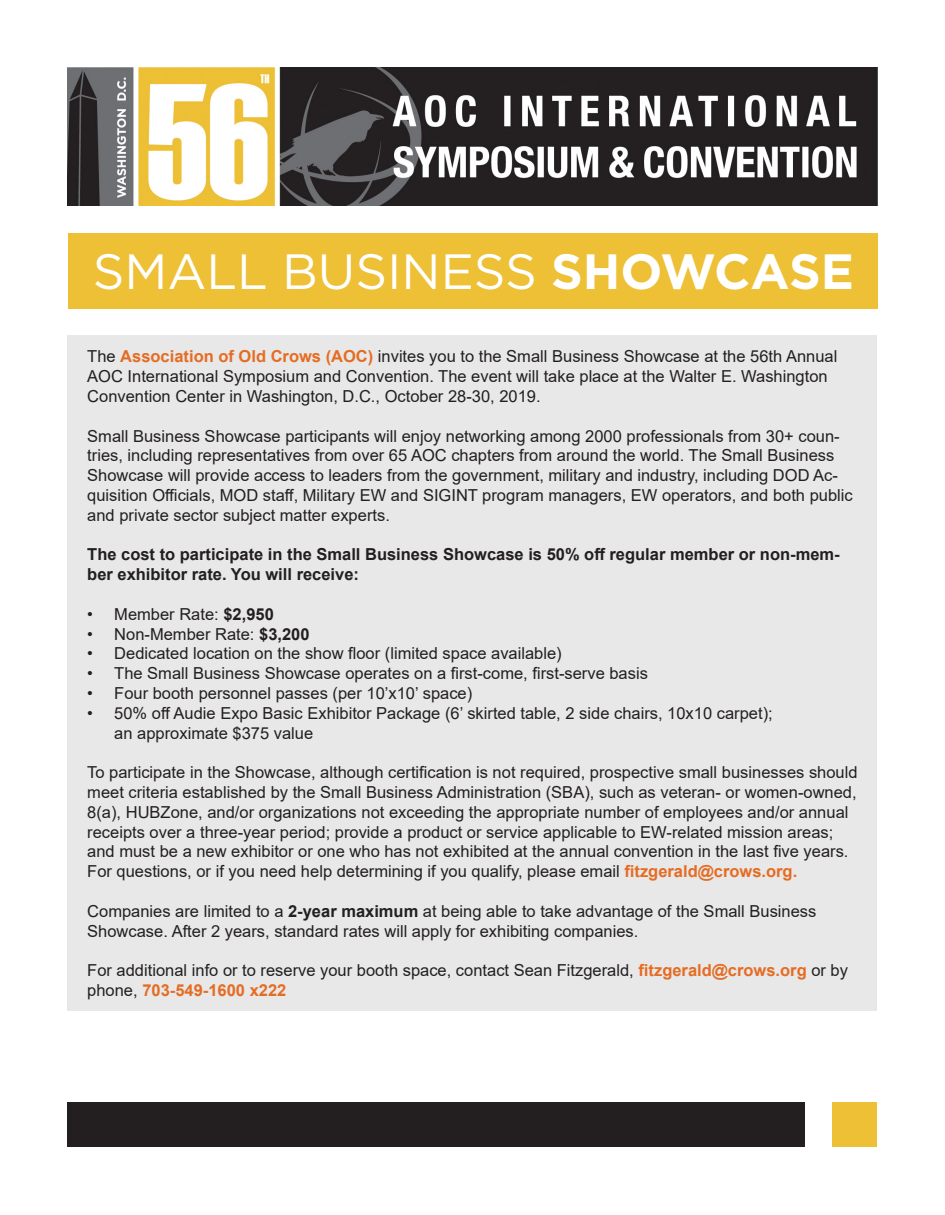
<style>
.page{position:relative;width:945px;height:1215px;background:#fff}
.page>*{position:absolute;margin:0;border:0;box-sizing:border-box;transform-origin:0 0}
.t1{font:49.5px "Gotham";color:#fff}
.t2{font:16.5px/19.8px "Arial";color:#231f20}
.t3{font:700 16.5px/19.8px "Arial";color:#231f20}
.s1{font-weight:700}
.s2{font-weight:700;color:#e56c23}
</style>
<div class="page">
<div style="left:68px;top:335px;width:810px;height:676px;background:#e8e8e8"></div>
<div style="left:68px;top:233px;width:810px;height:75px;background:#eec036"></div>
<div style="left:68px;top:1102px;width:738px;height:46px;background:#231f20"></div>
<div style="left:832px;top:1102px;width:46px;height:46px;background:#eec036"></div>
<img style="left:68px;top:68px;width:810px;height:138px">
<p class="t1" style="left:93px;top:240px;width:763px">SMALL BUSINESS <span class="s1">SHOWCASE</span></p>
<p class="t2" style="left:87px;top:347px;width:752px">The <span class="s2">Association of Old Crows (AOC)</span> invites you to the Small Business Showcase at the 56th Annual<br>AOC International Symposium and Convention. The event will take place at the Walter E. Washington<br>Convention Center in Washington, D.C., October 28-30, 2019.</p>
<p class="t2" style="left:87px;top:426px;width:767px">Small Business Showcase participants will enjoy networking among 2000 professionals from 30+ coun&shy;tries, including representatives from over 65 AOC chapters from around the world. The Small Business Showcase will provide access to leaders from the government, military and industry, including DOD Ac&shy;quisition Officials, MOD staff, Military EW and SIGINT program managers, EW operators, and both public and private sector subject matter experts.</p>
<p class="t3" style="left:87px;top:545px;width:754px">The cost to participate in the Small Business Showcase is 50% off regular member or non-mem&shy;ber exhibitor rate. You will receive:</p>
<p class="t2" style="left:87px;top:604px;width:188px">• Member Rate: <span class="s1">$2,950</span></p>
<p class="t2" style="left:87px;top:624px;width:224px">• Non-Member Rate: <span class="s1">$3,200</span></p>
<p class="t2" style="left:87px;top:644px;width:476px">• Dedicated location on the show floor (limited space available)</p>
<p class="t2" style="left:87px;top:663px;width:562px">• The Small Business Showcase operates on a first-come, first-serve basis</p>
<p class="t2" style="left:87px;top:683px;width:387px">• Four booth personnel passes (per 10’x10’ space)</p>
<p class="t2" style="left:114px;top:703px;width:660px;text-indent:-27px">• 50% off Audie Expo Basic Exhibitor Package (6’ skirted table, 2 side chairs, 10x10 carpet); an approximate $375 value</p>
<p class="t2" style="left:87px;top:762px;width:772px">To participate in the Showcase, although certification is not required, prospective small businesses should meet criteria established by the Small Business Administration (SBA), such as veteran- or women-owned, 8(a), HUBZone, and/or organizations not exceeding the appropriate number of employees and/or annual receipts over a three-year period; provide a product or service applicable to EW-related mission areas; and must be a new exhibitor or one who has not exhibited at the annual convention in the last five years.<br>For questions, or if you need help determining if you qualify, please email <span class="s2">fitzgerald@crows.org.</span></p>
<p class="t2" style="left:87px;top:901px;width:731px">Companies are limited to a <span class="s1">2-year maximum</span> at being able to take advantage of the Small Business<br>Showcase. After 2 years, standard rates will apply for exhibiting companies.</p>
<p class="t2" style="left:87px;top:960px;width:762px">For additional info or to reserve your booth space, contact Sean Fitzgerald, <span class="s2">fitzgerald@crows.org</span> or by phone, <span class="s2">703-549-1600 x222</span></p>
</div>
